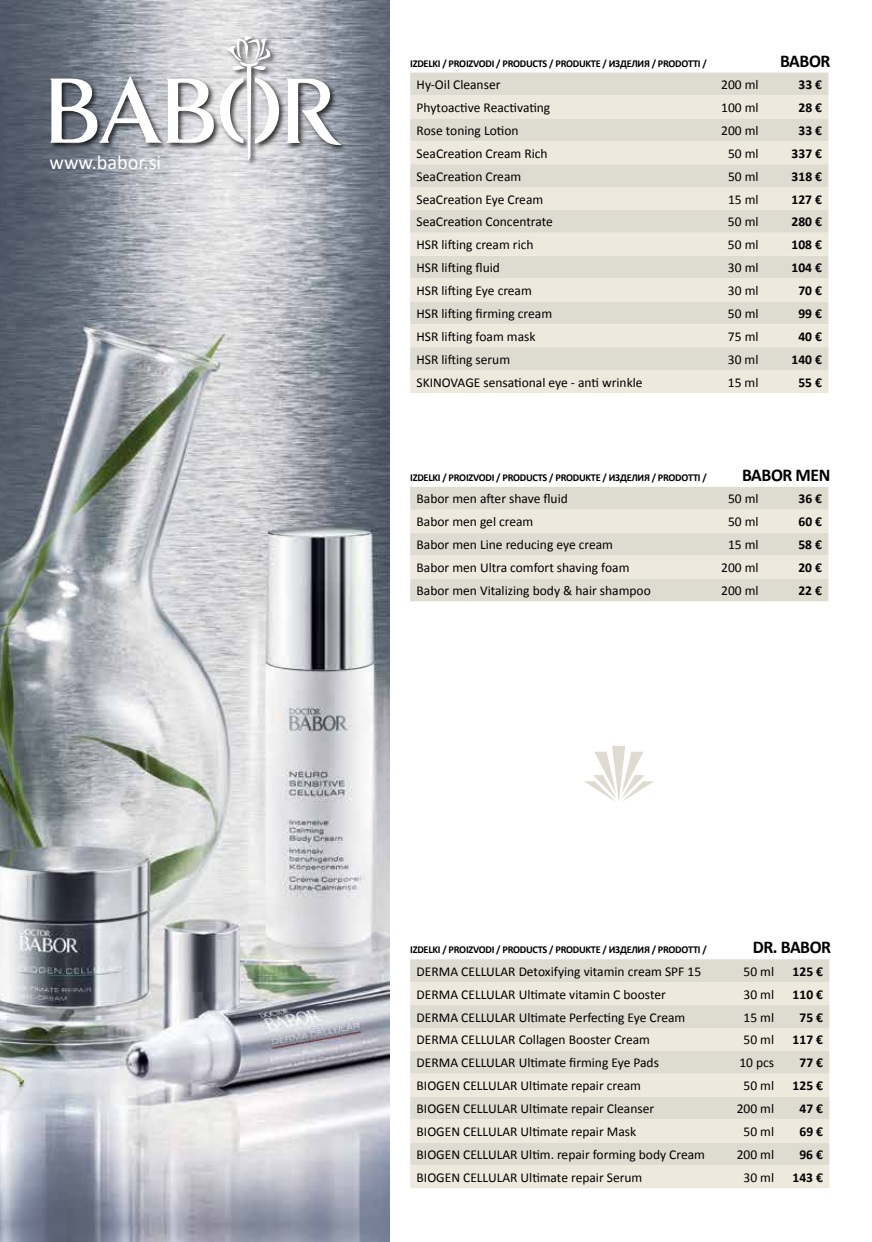
<style>
.page{position:relative;width:872px;height:1242px;background:#fff}
.page>*{position:absolute;margin:0;border:0;box-sizing:border-box;transform-origin:0 0}
.t1{font:20.25px "Calibri";color:#fff}
.t2{font:700 18px "Calibri";letter-spacing:-.025em;color:#000}
.t3{font:13.5px "Calibri";color:#000}
.t4{font:700 13.5px "Calibri";color:#000}
.t5{font:700 10.5px "Calibri";letter-spacing:-.025em;color:#000}
</style>
<div class="page">
<img style="left:0;top:0;width:389px;height:1242px">
<div style="left:49px;top:34px;width:300px;height:134px;background:#000;opacity:.75"></div>
<svg style="left:50px;top:36px;width:229px;height:126px"></svg>
<svg style="left:286px;top:79px;width:56px;height:66px"></svg>
<svg style="left:584px;top:746px;width:70px;height:56px"></svg>
<div style="left:410px;top:73px;width:418px;height:22px;background:#dedbd0"></div>
<svg style="left:410px;top:95px;width:418px;height:298px;background:#e7e3d7"></svg>
<div style="left:410px;top:347px;width:418px;height:23px;background:#dedbd0"></div>
<div style="left:410px;top:487px;width:418px;height:114px;background:#dedbd0"></div>
<svg style="left:410px;top:510px;width:418px;height:68px;background:#e8e4d8"></svg>
<div style="left:410px;top:959px;width:419px;height:23px;background:#dedbd0"></div>
<svg style="left:410px;top:982px;width:419px;height:206px;background:#e7e3d7"></svg>
<h1 class="t1" style="left:50px;top:149px;width:113px">www.babor.si</h1>
<p class="t5" style="left:410px;top:56px;width:298px">IZDELKI / PROIZVODI / PRODUCTS / PRODUKTE / ИЗДЕЛИЯ / PRODOTTI /</p>
<h2 class="t2" style="left:780px;top:49px;width:52px">BABOR</h2>
<p class="t3" style="left:416px;top:76px;width:85px">Hy-Oil Cleanser</p>
<p class="t3" style="left:721px;top:76px;width:39px">200 ml</p>
<p class="t4" style="left:798px;top:76px;width:25px">33 €</p>
<p class="t3" style="left:416px;top:99px;width:135px">Phytoactive Reactivating</p>
<p class="t3" style="left:721px;top:99px;width:39px">100 ml</p>
<p class="t4" style="left:798px;top:99px;width:25px">28 €</p>
<p class="t3" style="left:416px;top:122px;width:103px">Rose toning Lotion</p>
<p class="t3" style="left:721px;top:122px;width:39px">200 ml</p>
<p class="t4" style="left:798px;top:122px;width:25px">33 €</p>
<p class="t3" style="left:416px;top:145px;width:132px">SeaCreation Cream Rich</p>
<p class="t3" style="left:728px;top:145px;width:32px">50 ml</p>
<p class="t4" style="left:791px;top:145px;width:32px">337 €</p>
<p class="t3" style="left:416px;top:168px;width:106px">SeaCreation Cream</p>
<p class="t3" style="left:728px;top:168px;width:32px">50 ml</p>
<p class="t4" style="left:791px;top:167px;width:32px">318 €</p>
<p class="t3" style="left:416px;top:190px;width:128px">SeaCreation Eye Cream</p>
<p class="t3" style="left:728px;top:190px;width:32px">15 ml</p>
<p class="t4" style="left:791px;top:190px;width:32px">127 €</p>
<p class="t3" style="left:416px;top:213px;width:138px">SeaCreation Concentrate</p>
<p class="t3" style="left:728px;top:213px;width:32px">50 ml</p>
<p class="t4" style="left:791px;top:213px;width:32px">280 €</p>
<p class="t3" style="left:416px;top:236px;width:118px">HSR lifting cream rich</p>
<p class="t3" style="left:728px;top:236px;width:32px">50 ml</p>
<p class="t4" style="left:791px;top:236px;width:32px">108 €</p>
<p class="t3" style="left:416px;top:259px;width:85px">HSR lifting fluid</p>
<p class="t3" style="left:728px;top:259px;width:32px">30 ml</p>
<p class="t4" style="left:791px;top:259px;width:32px">104 €</p>
<p class="t3" style="left:416px;top:282px;width:117px">HSR lifting Eye cream</p>
<p class="t3" style="left:728px;top:282px;width:32px">30 ml</p>
<p class="t4" style="left:798px;top:282px;width:25px">70 €</p>
<p class="t3" style="left:416px;top:305px;width:137px">HSR lifting firming cream</p>
<p class="t3" style="left:728px;top:305px;width:32px">50 ml</p>
<p class="t4" style="left:798px;top:305px;width:25px">99 €</p>
<p class="t3" style="left:416px;top:328px;width:121px">HSR lifting foam mask</p>
<p class="t3" style="left:728px;top:328px;width:32px">75 ml</p>
<p class="t4" style="left:798px;top:328px;width:25px">40 €</p>
<p class="t3" style="left:416px;top:351px;width:95px">HSR lifting serum</p>
<p class="t3" style="left:728px;top:351px;width:32px">30 ml</p>
<p class="t4" style="left:791px;top:351px;width:32px">140 €</p>
<p class="t3" style="left:416px;top:374px;width:228px">SKINOVAGE sensational eye - anti wrinkle</p>
<p class="t3" style="left:728px;top:374px;width:32px">15 ml</p>
<p class="t4" style="left:798px;top:373px;width:25px">55 €</p>
<p class="t5" style="left:410px;top:471px;width:298px">IZDELKI / PROIZVODI / PRODUCTS / PRODUKTE / ИЗДЕЛИЯ / PRODOTTI /</p>
<h2 class="t2" style="left:742px;top:463px;width:90px">BABOR MEN</h2>
<p class="t3" style="left:416px;top:490px;width:153px">Babor men after shave fluid</p>
<p class="t3" style="left:728px;top:490px;width:32px">50 ml</p>
<p class="t4" style="left:798px;top:490px;width:25px">36 €</p>
<p class="t3" style="left:416px;top:513px;width:118px">Babor men gel cream</p>
<p class="t3" style="left:728px;top:513px;width:32px">50 ml</p>
<p class="t4" style="left:798px;top:513px;width:25px">60 €</p>
<p class="t3" style="left:416px;top:536px;width:198px">Babor men Line reducing eye cream</p>
<p class="t3" style="left:728px;top:536px;width:32px">15 ml</p>
<p class="t4" style="left:798px;top:536px;width:25px">58 €</p>
<p class="t3" style="left:416px;top:559px;width:214px">Babor men Ultra comfort shaving foam</p>
<p class="t3" style="left:721px;top:559px;width:39px">200 ml</p>
<p class="t4" style="left:798px;top:559px;width:25px">20 €</p>
<p class="t3" style="left:416px;top:582px;width:236px">Babor men Vitalizing body &amp; hair shampoo</p>
<p class="t3" style="left:721px;top:582px;width:39px">200 ml</p>
<p class="t4" style="left:798px;top:582px;width:25px">22 €</p>
<p class="t5" style="left:410px;top:943px;width:298px">IZDELKI / PROIZVODI / PRODUCTS / PRODUKTE / ИЗДЕЛИЯ / PRODOTTI /</p>
<h2 class="t2" style="left:752px;top:935px;width:80px">DR. BABOR</h2>
<p class="t3" style="left:416px;top:962px;width:286px">DERMA CELLULAR Detoxifying vitamin cream SPF 15</p>
<p class="t3" style="left:743px;top:962px;width:32px">50 ml</p>
<p class="t4" style="left:792px;top:962px;width:32px">125 €</p>
<p class="t3" style="left:416px;top:985px;width:251px">DERMA CELLULAR Ultimate vitamin C booster</p>
<p class="t3" style="left:743px;top:985px;width:32px">30 ml</p>
<p class="t4" style="left:792px;top:985px;width:32px">110 €</p>
<p class="t3" style="left:416px;top:1008px;width:270px">DERMA CELLULAR Ultimate Perfecting Eye Cream</p>
<p class="t3" style="left:743px;top:1008px;width:32px">15 ml</p>
<p class="t4" style="left:799px;top:1008px;width:25px">75 €</p>
<p class="t3" style="left:416px;top:1031px;width:235px">DERMA CELLULAR Collagen Booster Cream</p>
<p class="t3" style="left:743px;top:1031px;width:32px">50 ml</p>
<p class="t4" style="left:792px;top:1031px;width:32px">117 €</p>
<p class="t3" style="left:416px;top:1054px;width:244px">DERMA CELLULAR Ultimate firming Eye Pads</p>
<p class="t3" style="left:739px;top:1054px;width:36px">10 pcs</p>
<p class="t4" style="left:799px;top:1054px;width:25px">77 €</p>
<p class="t3" style="left:416px;top:1077px;width:226px">BIOGEN CELLULAR Ultimate repair cream</p>
<p class="t3" style="left:743px;top:1077px;width:32px">50 ml</p>
<p class="t4" style="left:792px;top:1077px;width:32px">125 €</p>
<p class="t3" style="left:416px;top:1100px;width:239px">BIOGEN CELLULAR Ultimate repair Cleanser</p>
<p class="t3" style="left:736px;top:1100px;width:39px">200 ml</p>
<p class="t4" style="left:799px;top:1100px;width:25px">47 €</p>
<p class="t3" style="left:416px;top:1123px;width:221px">BIOGEN CELLULAR Ultimate repair Mask</p>
<p class="t3" style="left:743px;top:1123px;width:32px">50 ml</p>
<p class="t4" style="left:799px;top:1123px;width:25px">69 €</p>
<p class="t3" style="left:416px;top:1146px;width:290px">BIOGEN CELLULAR Ultim. repair forming body Cream</p>
<p class="t3" style="left:736px;top:1146px;width:39px">200 ml</p>
<p class="t4" style="left:799px;top:1145px;width:25px">96 €</p>
<p class="t3" style="left:416px;top:1168px;width:227px">BIOGEN CELLULAR Ultimate repair Serum</p>
<p class="t3" style="left:743px;top:1168px;width:32px">30 ml</p>
<p class="t4" style="left:792px;top:1168px;width:32px">143 €</p>
</div>
